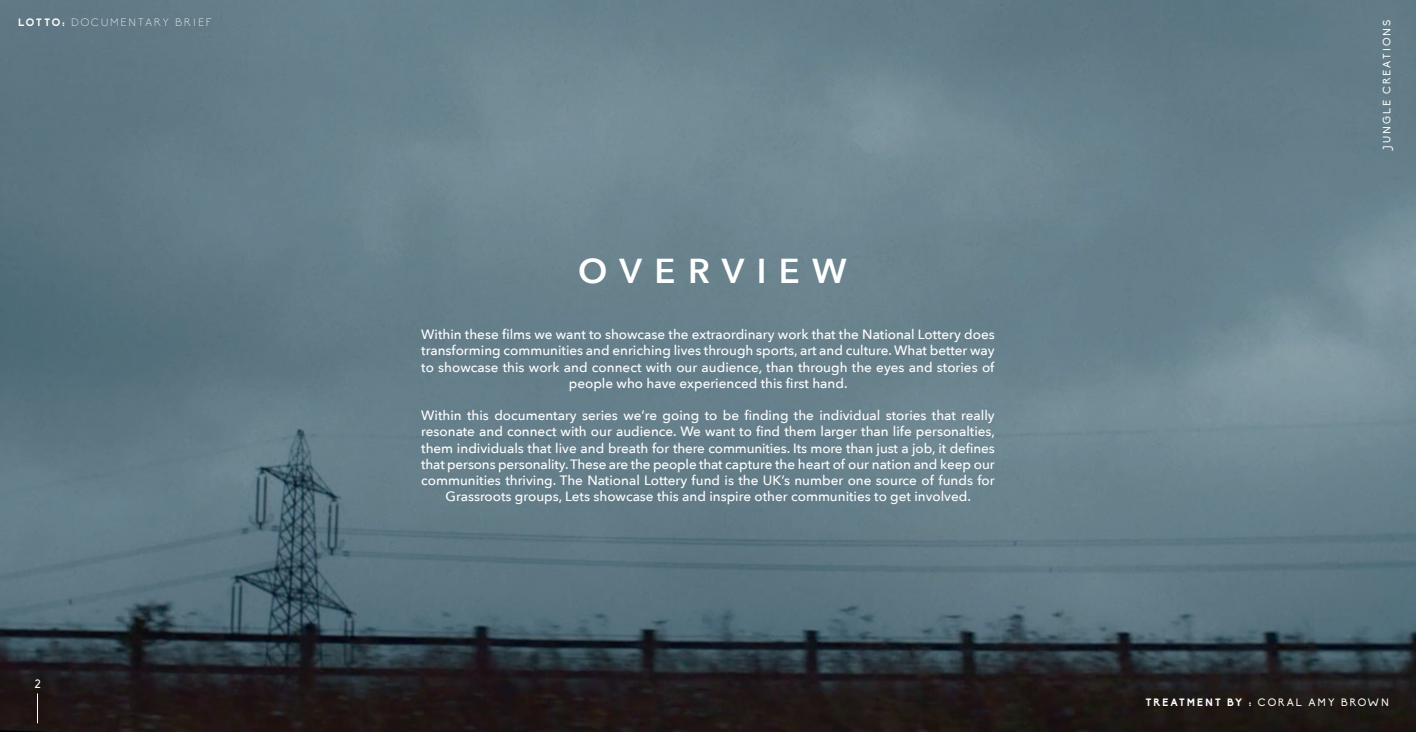
<style>
.page{position:relative;width:1416px;height:732px;background:#fff}
.page>*{position:absolute;margin:0;border:0;box-sizing:border-box;transform-origin:0 0}
.t1{font:600 34.5px "Avenir Next";letter-spacing:.36em;color:#fff}
.t2{font:500 13.5px/16.2px "Avenir Next";color:#fff;text-align:center}
.t3{font:12px "Biko";color:#fff}
.t4{font:10.5px "Biko";letter-spacing:.19em;color:#fff}
.t5{font:300 10.5px "Biko";letter-spacing:.19em;color:#fff}
.s1{font-weight:700}
</style>
<div class="page">
<img style="left:0;top:0;width:1416px;height:731px">
<hr style="left:37px;top:693px;width:1px;height:30px;background:#fff">
<p class="t5" style="left:18px;top:16px;width:195px"><span class="s1">LOTTO:</span> DOCUMENTARY BRIEF</p>
<p class="t3" style="left:35px;top:677px;width:7px">2</p>
<h1 class="t1" style="left:578px;top:242px;width:270px">OVERVIEW</h1>
<p class="t2" style="left:421px;top:326px;width:575px">Within these films we want to showcase the extraordinary work that the National Lottery does transforming communities and enriching lives through sports, art and culture. What better way to showcase this work and connect with our audience, than through the eyes and stories of people who have experienced this first hand.</p>
<p class="t2" style="left:421px;top:407px;width:575px">Within this documentary series we’re going to be finding the individual stories that really resonate and connect with our audience. We want to find them larger than life personalties, them individuals that live and breath for there communities. Its more than just a job, it defines that persons personality. These are the people that capture the heart of our nation and keep our communities thriving. The National Lottery fund is the UK’s number one source of funds for Grassroots groups, Lets showcase this and inspire other communities to get involved.</p>
<p class="t4" style="left:1381px;top:149px;width:131px;rotate:-90deg">JUNGLE CREATIONS</p>
<p class="t4" style="left:1146px;top:696px;width:244px"><span class="s1">TREATMENT BY :</span> CORAL AMY BROWN</p>
</div>
